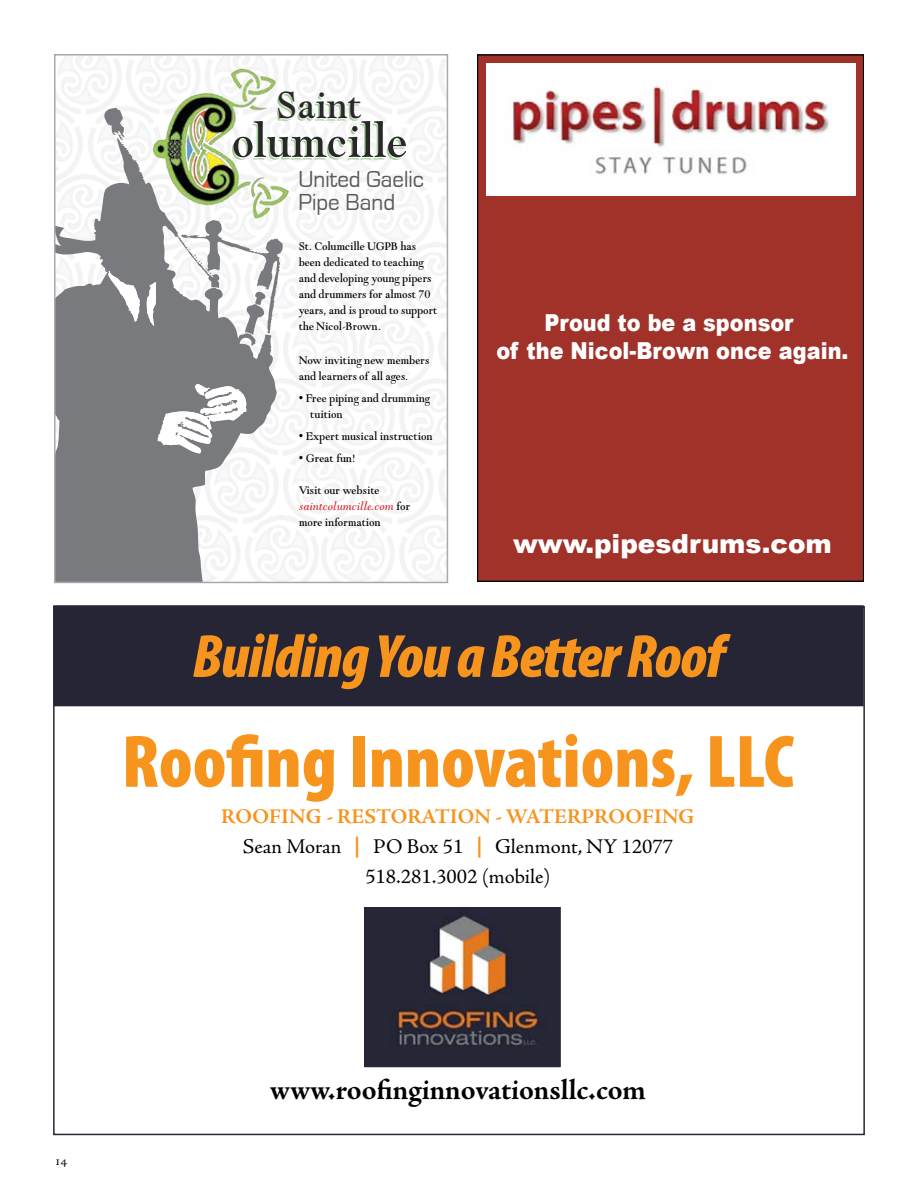
<style>
.page{position:relative;width:918px;height:1188px;background:#fff}
.page>*{position:absolute;margin:0;border:0;box-sizing:border-box;transform-origin:0 0}
.t1{font:900 condensed 75px "Myriad Pro";color:#f7941e}
.t2{font:italic 900 condensed 61.5px "Myriad Pro";letter-spacing:-.02em;color:#f7941e}
.t3{font:55.05px "Goudy Modern";letter-spacing:-.01em;color:#292829;scale:.96 1}
.t4{font:45.75px "Goudy Modern";color:#292829;scale:.96 1}
.t5{font:700 30px "Adobe Jenson Pro";letter-spacing:-.005em;color:#000}
.t6{font:900 26.25px "Arial";color:#fff}
.t7{font:23.85px/23.9px "Eurostile";color:#58595b;scale:.96 1}
.t8{font:900 23.4px/28px "Arial";color:#fff;text-align:center;scale:.89 1}
.t9{font:21px/30px "Adobe Jenson Pro";letter-spacing:-.005em;color:#000;text-align:center}
.t10{font:13.5px "Adobe Jenson Pro";color:#000}
.t11{font:13.35px/16px "Goudy Modern";color:#000;scale:.96 1}
.s1{font-style:italic;color:#d2232a}
.s2{font-weight:700;color:#f7941e}
.s3{font-family:"Helvetica Neue";font-weight:500;color:#f7941e}
</style>
<div class="page">
<img style="left:365px;top:908px;width:194px;height:158px">
<div style="left:358px;top:905px;width:204px;height:164px;border:2px solid #fff"></div>
<img style="left:357px;top:172px;width:88px;height:68px">
<img style="left:357px;top:308px;width:88px;height:68px">
<img style="left:357px;top:445px;width:88px;height:68px">
<svg style="left:57px;top:137px;width:220px;height:443px;fill:#797a7d"></svg>
<svg style="left:181px;top:222px;width:103px;height:113px"></svg>
<svg style="left:158px;top:384px;width:89px;height:69px"></svg>
<svg style="left:147px;top:282px;width:9px;height:44px"></svg>
<svg style="left:108px;top:271px;width:32px;height:51px"></svg>
<svg style="left:104px;top:108px;width:20px;height:32px"></svg>
<svg style="left:292px;top:93px;width:114px;height:67px"></svg>
<img style="left:146px;top:57px;width:146px;height:165px">
<div style="left:54px;top:54px;width:394px;height:529px;border:2px solid #a7a9ac"></div>
<div style="left:54px;top:606px;width:809px;height:100px;background:#252535"></div>
<div style="left:53px;top:605px;width:811px;height:101px;border:2px solid #252535"></div>
<div style="left:478px;top:55px;width:386px;height:526px;background:#a1322a"></div>
<img style="left:487px;top:63px;width:369px;height:132px">
<h3 class="t4" style="left:276px;top:80px;width:90px">Saint</h3>
<h3 class="t3" style="left:232px;top:111px;width:184px">olumcille</h3>
<h3 class="t7" style="left:299px;top:167px;width:132px">United Gaelic<br>Pipe Band</h3>
<p class="t11" style="left:299px;top:238px;width:146px">St. Columcille UGPB has been dedicated to teaching and developing young pipers and drummers for almost 70 years, and is proud to support the Nicol-Brown.</p>
<p class="t11" style="left:299px;top:352px;width:137px">Now inviting new members and learners of all ages.</p>
<p class="t11" style="left:310px;top:390px;width:126px;text-indent:-12px">• Free piping and drumming tuition</p>
<p class="t11" style="left:299px;top:428px;width:141px">• Expert musical instruction</p>
<p class="t11" style="left:299px;top:450px;width:61px">• Great fun!</p>
<p class="t11" style="left:299px;top:482px;width:118px">Visit our website <span class="s1">saintcolumcille.com</span> for more information</p>
<h3 class="t8" style="left:496px;top:308px;width:397px">Proud to be a sponsor<br>of the Nicol-Brown once again.</h3>
<h3 class="t6" style="left:513px;top:524px;width:320px">www.pipesdrums.com</h3>
<h2 class="t2" style="left:192px;top:617px;width:534px">Building You a Better Roof</h2>
<h1 class="t1" style="left:122px;top:714px;width:674px">Roofing Innovations, LLC</h1>
<h3 class="t9" style="left:221px;top:802px;width:475px"><span class="s2">ROOFING - RESTORATION - WATERPROOFING<br></span>Sean Moran <span class="s3">|</span> PO Box 51 <span class="s3">|</span> Glenmont, NY 12077<br>518.281.3002 (mobile)</h3>
<p class="t10" style="left:56px;top:1153px;width:13px">14</p>
<h3 class="t5" style="left:270px;top:1072px;width:378px">www.roofinginnovationsllc.com</h3>
</div>
